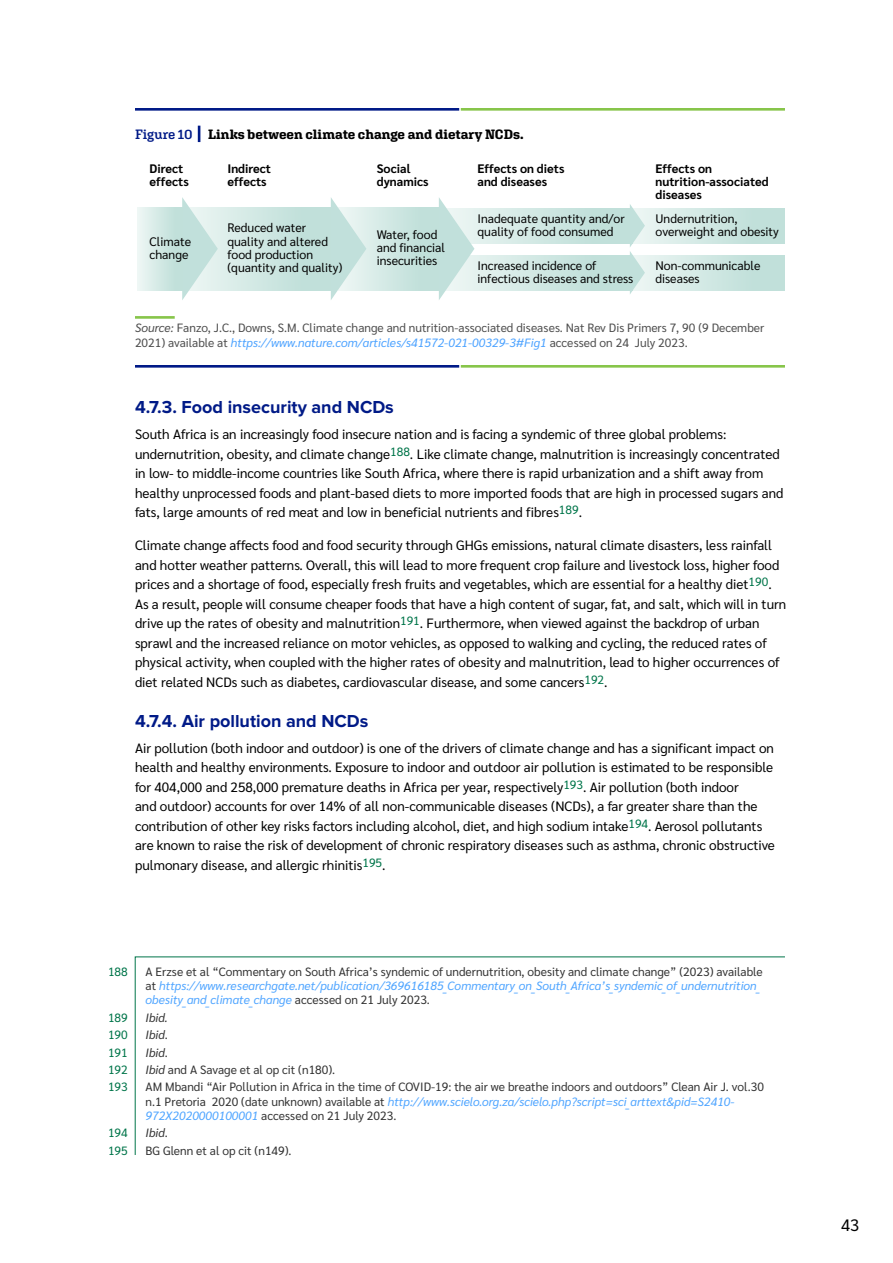
<style>
.page{position:relative;width:893px;height:1263px;background:#fff}
.page>*{position:absolute;margin:0;border:0;box-sizing:border-box;transform-origin:0 0}
.Heading_02{font:700 18px "Proxima Nova";color:#001a87}
.t1{font:16.5px "Sarabun";color:#000}
.Body_Text{font:13.5px/19.5px "Sarabun";color:#000}
.Figure_Heading{font:700 13.5px "Aglet Slab";color:#000}
.t2{font:12.3px/13px "Sarabun";color:#000}
.t3{font:700 12.3px/13px "Sarabun";color:#000}
.Footnotes{font:12px/14.2px "Sarabun";color:#333}
.Footnotes-2{font:italic 12px/14.2px "Sarabun";color:#4fa5ff}
.Source_Line{font:12px/15px "Sarabun";color:#4d4d4d}
.Footnotes-3{font:12px "Sarabun";color:#00754a}
.Footnotes-4{font:italic 12px "Sarabun";color:#333}
.s1{font-weight:600;color:#001a87}
.s2{font-style:italic}
.s3{font-style:italic;color:#4da3ff}
.s4{font-style:normal;color:#333}
.s5{font-style:normal}
.s6{font-style:italic;color:#4fa5ff}
</style>
<div class="page">
<hr style="left:135px;top:316px;width:40px;height:3px;background:#87c54a">
<hr style="left:135px;top:365px;width:324px;height:3px;background:#001a87">
<hr style="left:461px;top:365px;width:324px;height:3px;background:#87c54a">
<svg style="left:645px;top:208px;width:140px;height:35px;background:#d0e7e2"></svg>
<svg style="left:474px;top:208px;width:156px;height:35px;background:#cee6e2"></svg>
<svg style="left:645px;top:255px;width:140px;height:35px;background:#d0e7e2"></svg>
<svg style="left:474px;top:255px;width:156px;height:35px;background:#cee6e2"></svg>
<svg style="left:630px;top:204px;width:15px;height:90px"></svg>
<svg style="left:366px;top:207px;width:73px;height:83px;background:#cce5e0"></svg>
<svg style="left:439px;top:198px;width:35px;height:102px"></svg>
<svg style="left:218px;top:207px;width:113px;height:83px;background:#cce5e0"></svg>
<svg style="left:331px;top:198px;width:35px;height:102px"></svg>
<div style="left:137px;top:207px;width:47px;height:83px;background:linear-gradient(to right,#eef6f4,#b9dcd5)"></div>
<svg style="left:182px;top:197px;width:36px;height:103px"></svg>
<svg style="left:135px;top:956px;width:650px;height:199px"></svg>
<svg style="left:198px;top:126px;width:2px;height:16px"></svg>
<hr style="left:135px;top:108px;width:324px;height:3px;background:#001a87">
<hr style="left:461px;top:108px;width:324px;height:3px;background:#87c54a">
<p class="Figure_Heading" style="left:135px;top:126px;width:390px"><span class="s1">Figure 10</span> Links between climate change and dietary NCDs.</p>
<p class="t3" style="left:150px;top:162px;width:41px">Direct effects</p>
<p class="t3" style="left:477px;top:162px;width:88px">Effects on diets and diseases</p>
<p class="t3" style="left:227px;top:162px;width:45px">Indirect effects</p>
<p class="t3" style="left:655px;top:162px;width:115px">Effects on nutrition-associated diseases</p>
<p class="t3" style="left:377px;top:162px;width:53px">Social dynamics</p>
<p class="t2" style="left:150px;top:235px;width:43px">Climate change</p>
<p class="t2" style="left:227px;top:222px;width:116px">Reduced water quality and altered food production (quantity and quality)</p>
<p class="t2" style="left:477px;top:212px;width:149px">Inadequate quantity and/or</p>
<p class="t2" style="left:377px;top:228px;width:62px">Water, food</p>
<p class="t2" style="left:477px;top:225px;width:137px">quality of food consumed</p>
<p class="t2" style="left:377px;top:241px;width:70px">and financial insecurities</p>
<p class="t2" style="left:477px;top:259px;width:157px">Increased incidence of infectious diseases and stress</p>
<p class="t2" style="left:655px;top:212px;width:125px">Undernutrition, overweight and obesity</p>
<p class="t2" style="left:655px;top:259px;width:106px">Non-communicable diseases</p>
<p class="Source_Line" style="left:135px;top:321px;width:631px"><span class="s2">Source:</span> Fanzo, J.C., Downs, S.M. Climate change and nutrition-associated diseases. Nat Rev Dis Primers 7, 90 (9 December<br>2021) available at <span class="s3">https://www.nature.com/articles/s41572-021-00329-3#Fig1</span> accessed on 24 July 2023.</p>
<p class="Heading_02" style="left:135px;top:397px;width:260px">4.7.3. Food insecurity and NCDs</p>
<p class="Body_Text" style="left:135px;top:425px;width:650px">South Africa is an increasingly food insecure nation and is facing a syndemic of three global problems: undernutrition, obesity, and climate change<sup>188</sup>. Like climate change, malnutrition is increasingly concentrated in low- to middle-income countries like South Africa, where there is rapid urbanization and a shift away from healthy unprocessed foods and plant-based diets to more imported foods that are high in processed sugars and fats, large amounts of red meat and low in beneficial nutrients and fibres<sup>189</sup>.</p>
<p class="Body_Text" style="left:135px;top:536px;width:653px">Climate change affects food and food security through GHGs emissions, natural climate disasters, less rainfall and hotter weather patterns. Overall, this will lead to more frequent crop failure and livestock loss, higher food prices and a shortage of food, especially fresh fruits and vegetables, which are essential for a healthy diet<sup>190</sup>.<br>As a result, people will consume cheaper foods that have a high content of sugar, fat, and salt, which will in turn drive up the rates of obesity and malnutrition<sup>191</sup>. Furthermore, when viewed against the backdrop of urban sprawl and the increased reliance on motor vehicles, as opposed to walking and cycling, the reduced rates of physical activity, when coupled with the higher rates of obesity and malnutrition, lead to higher occurrences of diet related NCDs such as diabetes, cardiovascular disease, and some cancers<sup>192</sup>.</p>
<p class="Heading_02" style="left:135px;top:710px;width:235px">4.7.4. Air pollution and NCDs</p>
<p class="Body_Text" style="left:135px;top:738px;width:641px">Air pollution (both indoor and outdoor) is one of the drivers of climate change and has a significant impact on health and healthy environments. Exposure to indoor and outdoor air pollution is estimated to be responsible for 404,000 and 258,000 premature deaths in Africa per year, respectively<sup>193</sup>. Air pollution (both indoor<br>and outdoor) accounts for over 14% of all non-communicable diseases (NCDs), a far greater share than the contribution of other key risks factors including alcohol, diet, and high sodium intake<sup>194</sup>. Aerosol pollutants are known to raise the risk of development of chronic respiratory diseases such as asthma, chronic obstructive pulmonary disease, and allergic rhinitis<sup>195</sup>.</p>
<p class="Footnotes-3" style="left:108px;top:964px;width:21px">188</p>
<p class="Footnotes-2" style="left:146px;top:964px;width:619px"><span class="s4">A Erzse et al “Commentary on South Africa’s syndemic of undernutrition, obesity and climate change” (2023) available at</span> https://www.researchgate.net/publication/369616185_Commentary_on_South_Africa’s_syndemic_of_undernutrition_ obesity_and_climate_change <span class="s4">accessed on 21 July 2023.</span></p>
<p class="Footnotes-3" style="left:108px;top:1010px;width:21px">189</p>
<p class="Footnotes-4" style="left:146px;top:1010px;width:24px">Ibid.</p>
<p class="Footnotes-3" style="left:108px;top:1028px;width:21px">190</p>
<p class="Footnotes-4" style="left:146px;top:1028px;width:24px">Ibid<span class="s5">.</span></p>
<p class="Footnotes-3" style="left:108px;top:1045px;width:21px">191</p>
<p class="Footnotes-4" style="left:146px;top:1045px;width:24px">Ibid<span class="s5">.</span></p>
<p class="Footnotes-3" style="left:108px;top:1063px;width:21px">192</p>
<p class="Footnotes" style="left:146px;top:1063px;width:191px"><span class="s2">Ibid</span> and A Savage et al op cit (n180).</p>
<p class="Footnotes-3" style="left:108px;top:1080px;width:21px">193</p>
<p class="Footnotes" style="left:146px;top:1080px;width:620px">AM Mbandi “Air Pollution in Africa in the time of COVID-19: the air we breathe indoors and outdoors” Clean Air J. vol.30 n.1 Pretoria 2020 (date unknown) available at <span class="s6">http://www.scielo.org.za/scielo.php?script=sci_arttext&amp;pid=S2410-<br>972X2020000100001</span> accessed on 21 July 2023.</p>
<p class="Footnotes-3" style="left:108px;top:1126px;width:21px">194</p>
<p class="Footnotes-4" style="left:146px;top:1126px;width:24px">Ibid<span class="s5">.</span></p>
<p class="Footnotes-3" style="left:108px;top:1144px;width:21px">195</p>
<p class="Footnotes" style="left:146px;top:1144px;width:148px">BG Glenn et al op cit (n149).</p>
<p class="t1" style="left:841px;top:1215px;width:20px">43</p>
</div>
